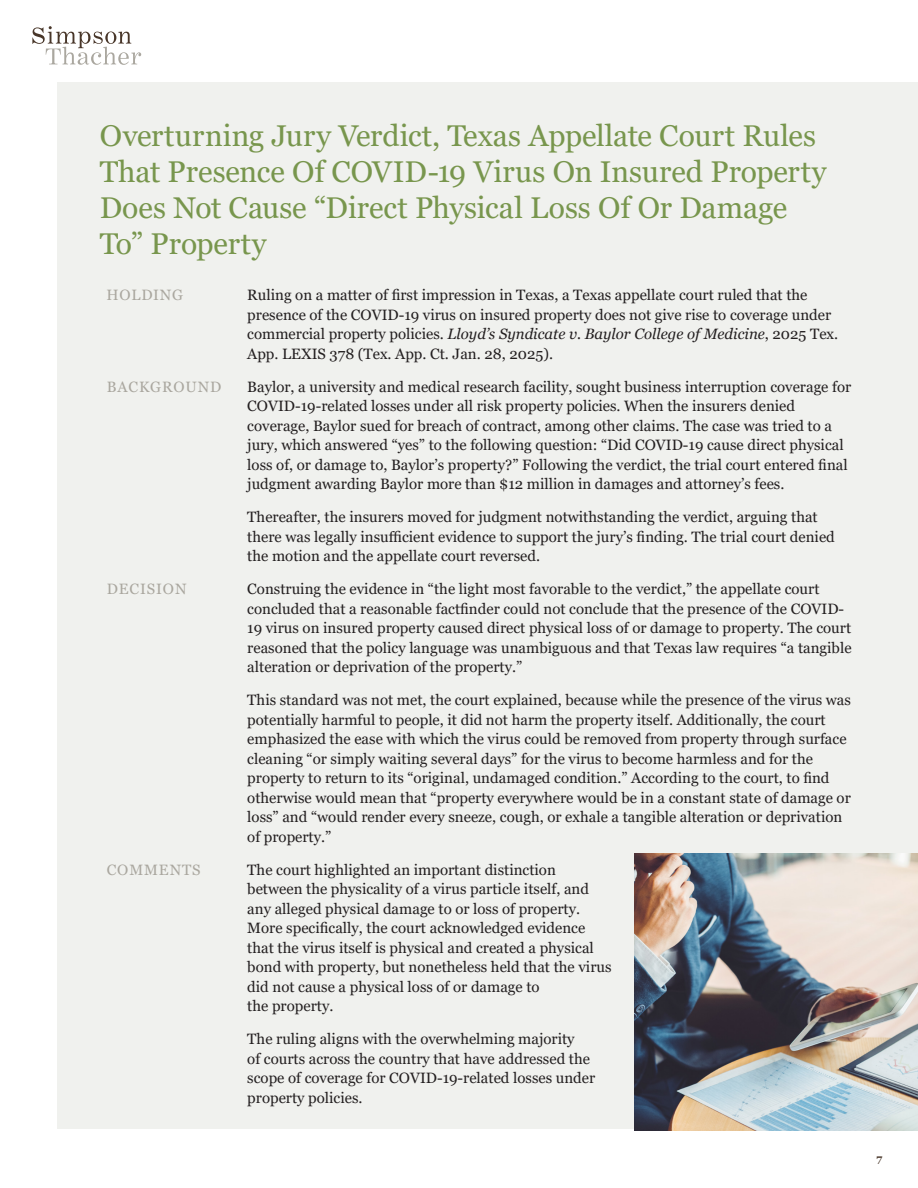
<style>
.page{position:relative;width:918px;height:1188px;background:#fff}
.page>*{position:absolute;margin:0;border:0;box-sizing:border-box;transform-origin:0 0}
.ILA_2023_Title{font:30px/36px "Georgia";letter-spacing:-.005em;color:#78964d}
.Standard_Text{font:15px/19.5px "Georgia";color:#231f20}
.Section_Head{font:15px "Georgia";letter-spacing:.06em;color:#aaa79f}
.GrayAllCaps{font:15px "Georgia";letter-spacing:.06em;color:#aaa79f}
.t1{font:700 10.5px "Georgia";color:#483629}
.s1{font-style:italic}
</style>
<div class="page">
<svg style="left:32px;top:26px;width:109px;height:39px"></svg>
<div style="left:57px;top:82px;width:861px;height:1047px;background:#f0f1ee"></div>
<img style="left:634px;top:854px;width:284px;height:277px">
<p class="ILA_2023_Title" style="left:100px;top:118px;width:728px">Overturning Jury Verdict, Texas Appellate Court Rules That Presence Of COVID-19 Virus On Insured Property Does Not Cause “Direct Physical Loss Of Or Damage To” Property</p>
<p class="Section_Head" style="left:107px;top:286px;width:78px">HOLDING</p>
<p class="Standard_Text" style="left:247px;top:286px;width:592px">Ruling on a matter of first impression in Texas, a Texas appellate court ruled that the presence of the COVID-19 virus on insured property does not give rise to coverage under commercial property policies. <span class="s1">Lloyd’s Syndicate v. Baylor College of Medicine</span>, 2025 Tex.<br>App. LEXIS 378 (Tex. App. Ct. Jan. 28, 2025).</p>
<p class="Section_Head" style="left:107px;top:378px;width:116px">BACKGROUND</p>
<p class="Standard_Text" style="left:247px;top:377px;width:605px">Baylor, a university and medical research facility, sought business interruption coverage for COVID-19-related losses under all risk property policies. When the insurers denied coverage, Baylor sued for breach of contract, among other claims. The case was tried to a jury, which answered “yes” to the following question: “Did COVID-19 cause direct physical loss of, or damage to, Baylor’s property?” Following the verdict, the trial court entered final judgment awarding Baylor more than $12 million in damages and attorney’s fees.</p>
<p class="Standard_Text" style="left:247px;top:508px;width:589px">Thereafter, the insurers moved for judgment notwithstanding the verdict, arguing that there was legally insufficient evidence to support the jury’s finding. The trial court denied the motion and the appellate court reversed.</p>
<p class="Section_Head" style="left:107px;top:580px;width:81px">DECISION</p>
<p class="Standard_Text" style="left:247px;top:580px;width:606px">Construing the evidence in “the light most favorable to the verdict,” the appellate court concluded that a reasonable factfinder could not conclude that the presence of the COVID-19 virus on insured property caused direct physical loss of or damage to property. The court reasoned that the policy language was unambiguous and that Texas law requires “a tangible alteration or deprivation of the property.”</p>
<p class="Standard_Text" style="left:247px;top:691px;width:605px">This standard was not met, the court explained, because while the presence of the virus was potentially harmful to people, it did not harm the property itself. Additionally, the court emphasized the ease with which the virus could be removed from property through surface cleaning “or simply waiting several days” for the virus to become harmless and for the property to return to its “original, undamaged condition.” According to the court, to find otherwise would mean that “property everywhere would be in a constant state of damage or loss” and “would render every sneeze, cough, or exhale a tangible alteration or deprivation of property.”</p>
<p class="GrayAllCaps" style="left:107px;top:861px;width:95px">COMMENTS</p>
<p class="Standard_Text" style="left:247px;top:860px;width:366px">The court highlighted an important distinction between the physicality of a virus particle itself, and any alleged physical damage to or loss of property.<br>More specifically, the court acknowledged evidence that the virus itself is physical and created a physical bond with property, but nonetheless held that the virus did not cause a physical loss of or damage to<br>the property.</p>
<p class="Standard_Text" style="left:247px;top:1030px;width:349px">The ruling aligns with the overwhelming majority<br>of courts across the country that have addressed the scope of coverage for COVID-19-related losses under property policies.</p>
<p class="t1" style="left:877px;top:1152px;width:7px">7</p>
</div>
